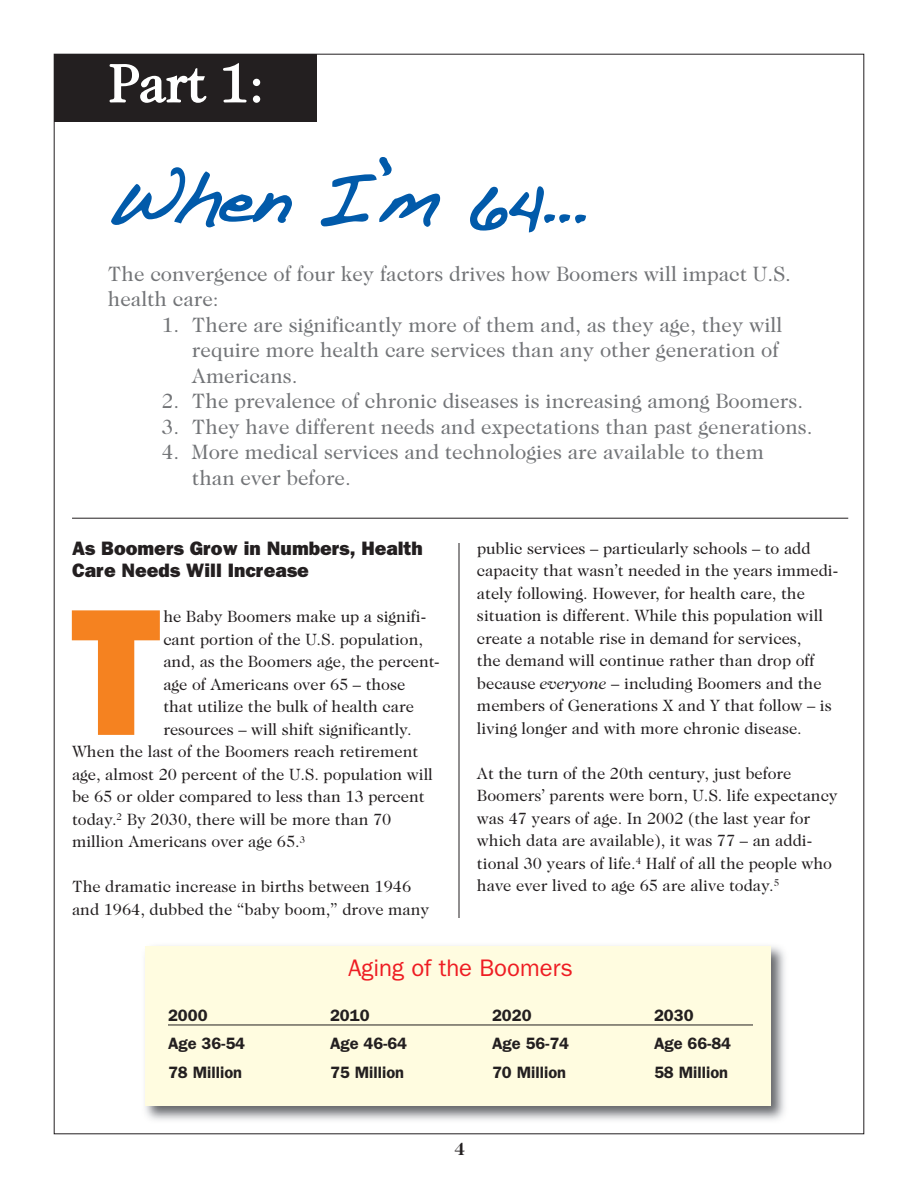
<style>
.page{position:relative;width:918px;height:1188px;background:#fff}
.page>*{position:absolute;margin:0;border:0;box-sizing:border-box;transform-origin:0 0}
.t1{font:800 181.5px "Franklin Gothic";color:#f58220}
.t2{font:72px "Handwriting Dakota";letter-spacing:-.025em;color:#015aaa}
.t3{font:54px "Caslon Two Twenty Four";color:#fff}
.t4{font:24px "Franklin Gothic";color:#ee1d23}
.t5{font:21px/25.5px "Caslon Two Twenty Four";color:#727477}
.t6{font:800 19.5px/22.5px "Franklin Gothic";color:#231f20}
.t7{font:700 18px "Caslon Two Twenty Four";color:#231f20}
.t8{font:16.5px/22.5px "Caslon Two Twenty Four";color:#231f20}
.t9{font:600 16.5px "Franklin Gothic";color:#231f20}
.s1{font-style:italic}
</style>
<div class="page">
<img style="left:145px;top:946px;width:640px;height:174px">
<div style="left:146px;top:946px;width:625px;height:160px;background:#fffce0"></div>
<hr style="left:459px;top:543px;width:1px;height:375px;background:#231f20">
<div style="left:54px;top:54px;width:263px;height:68px;background:#231f20"></div>
<hr style="left:72px;top:518px;width:776px;height:1px;background:#231f20">
<hr style="left:168px;top:1025px;width:585px;height:1px;background:#231f20">
<h3 class="t3" style="left:108px;top:62px;width:157px">Part 1:</h3>
<h2 class="t2" style="left:107px;top:154px;width:481px">When I’m 64…</h2>
<p class="t5" style="left:108px;top:262px;width:685px">The convergence of four key factors drives how Boomers will impact U.S. health care:</p>
<p class="t5" style="left:192px;top:313px;width:592px;text-indent:-30px">1. There are significantly more of them and, as they age, they will require more health care services than any other generation of<br>Americans.</p>
<p class="t5" style="left:162px;top:390px;width:643px">2. The prevalence of chronic diseases is increasing among Boomers.</p>
<p class="t5" style="left:162px;top:415px;width:652px">3. They have different needs and expectations than past generations.</p>
<p class="t5" style="left:192px;top:441px;width:574px;text-indent:-30px">4. More medical services and technologies are available to them than ever before.</p>
<p class="t6" style="left:72px;top:537px;width:352px">As Boomers Grow in Numbers, Health<br>Care Needs Will Increase</p>
<h1 class="t1" style="left:71px;top:566px;width:92px">T</h1>
<p class="t8" style="left:163px;top:607px;width:264px">he Baby Boomers make up a signifi-</p>
<p class="t8" style="left:163px;top:629px;width:261px">cant portion of the U.S. population,</p>
<p class="t8" style="left:163px;top:652px;width:278px">and, as the Boomers age, the percent-</p>
<p class="t8" style="left:163px;top:674px;width:244px">age of Americans over 65 – those</p>
<p class="t8" style="left:163px;top:697px;width:252px">that utilize the bulk of health care</p>
<p class="t8" style="left:163px;top:719px;width:250px">resources – will shift significantly.</p>
<p class="t8" style="left:72px;top:742px;width:348px">When the last of the Boomers reach retirement</p>
<p class="t8" style="left:72px;top:764px;width:362px">age, almost 20 percent of the U.S. population will</p>
<p class="t8" style="left:72px;top:787px;width:354px">be 65 or older compared to less than 13 percent</p>
<p class="t8" style="left:72px;top:809px;width:321px">today.<sup>2</sup> By 2030, there will be more than 70</p>
<p class="t8" style="left:72px;top:832px;width:235px">million Americans over age 65.<sup>3</sup></p>
<p class="t8" style="left:72px;top:877px;width:359px">The dramatic increase in births between 1946 and 1964, dubbed the “baby boom,” drove many</p>
<p class="t8" style="left:477px;top:538px;width:363px">public services – particularly schools – to add capacity that wasn’t needed in the years immedi&shy;ately following. However, for health care, the situation is different. While this population will create a notable rise in demand for services,<br>the demand will continue rather than drop off because <span class="s1">everyone</span> – including Boomers and the members of Generations X and Y that follow – is living longer and with more chronic disease.</p>
<p class="t8" style="left:477px;top:763px;width:362px">At the turn of the 20th century, just before Boomers’ parents were born, U.S. life expectancy was 47 years of age. In 2002 (the last year for which data are available), it was 77 – an addi&shy;tional 30 years of life.<sup>4</sup> Half of all the people who have ever lived to age 65 are alive today.<sup>5</sup></p>
<h3 class="t4" style="left:348px;top:953px;width:226px">Aging of the Boomers</h3>
<p class="t9" style="left:168px;top:1005px;width:41px">2000</p>
<p class="t9" style="left:330px;top:1005px;width:41px">2010</p>
<p class="t9" style="left:492px;top:1005px;width:41px">2020</p>
<p class="t9" style="left:654px;top:1005px;width:41px">2030</p>
<p class="t9" style="left:168px;top:1034px;width:79px">Age 36-54</p>
<p class="t9" style="left:330px;top:1034px;width:79px">Age 46-64</p>
<p class="t9" style="left:492px;top:1034px;width:79px">Age 56-74</p>
<p class="t9" style="left:654px;top:1034px;width:79px">Age 66-84</p>
<p class="t9" style="left:168px;top:1062px;width:76px">78 Million</p>
<p class="t9" style="left:330px;top:1062px;width:76px">75 Million</p>
<p class="t9" style="left:492px;top:1062px;width:76px">70 Million</p>
<p class="t9" style="left:654px;top:1062px;width:76px">58 Million</p>
<p class="t7" style="left:454px;top:1142px;width:12px">4</p>
</div>
